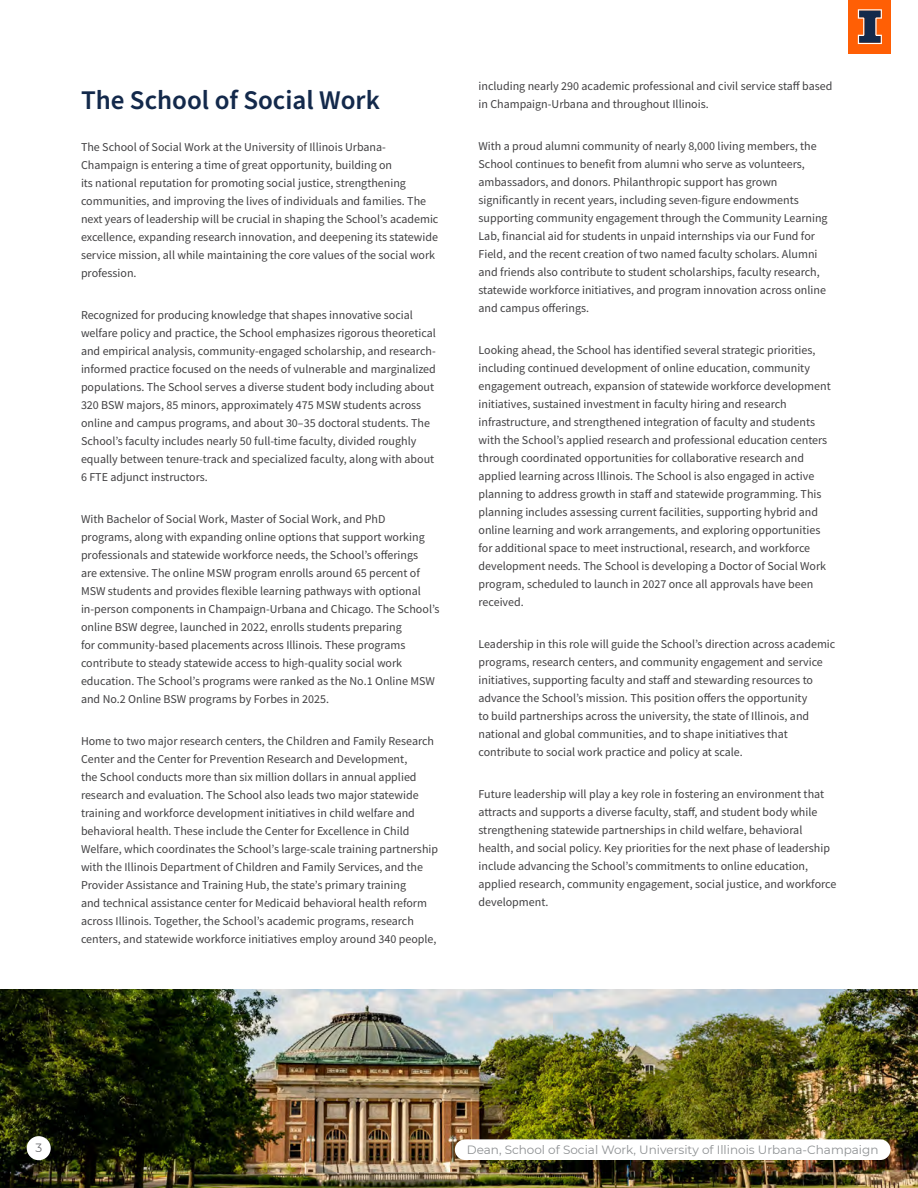
<style>
.page{position:relative;width:918px;height:1188px;background:#fff}
.page>*{position:absolute;margin:0;border:0;box-sizing:border-box;transform-origin:0 0}
.t1{font:600 27px "Source Sans Pro";color:#13294b}
.t2{font:12px/18px "Source Sans Pro";color:#414042}
.t3{font:12px "Montserrat";color:#8e9193}
.t4{font:12px "Montserrat";color:#6d6e71}
</style>
<div class="page">
<img style="left:0;top:989px;width:918px;height:199px">
<div style="left:27px;top:1136px;width:24px;height:24px;background:#fff;border-radius:50%"></div>
<div style="left:455px;top:1139px;width:436px;height:21px;background:#fff;border-radius:10px"></div>
<div style="left:848px;top:0;width:43px;height:54px;background:#ff5f05"></div>
<svg style="left:858px;top:9px;width:24px;height:35px"></svg>
<h1 class="t1" style="left:81px;top:82px;width:300px">The School of Social Work</h1>
<p class="t2" style="left:81px;top:138px;width:359px">The School of Social Work at the University of Illinois Urbana-Champaign is entering a time of great opportunity, building on<br>its national reputation for promoting social justice, strengthening communities, and improving the lives of individuals and families. The next years of leadership will be crucial in shaping the School’s academic excellence, expanding research innovation, and deepening its statewide service mission, all while maintaining the core values of the social work profession.</p>
<p class="t2" style="left:81px;top:306px;width:356px">Recognized for producing knowledge that shapes innovative social welfare policy and practice, the School emphasizes rigorous theoretical and empirical analysis, community-engaged scholarship, and research&shy;informed practice focused on the needs of vulnerable and marginalized populations. The School serves a diverse student body including about 320 BSW majors, 85 minors, approximately 475 MSW students across online and campus programs, and about 30–35 doctoral students. The School’s faculty includes nearly 50 full-time faculty, divided roughly equally between tenure-track and specialized faculty, along with about 6 FTE adjunct instructors.</p>
<p class="t2" style="left:81px;top:510px;width:360px">With Bachelor of Social Work, Master of Social Work, and PhD programs, along with expanding online options that support working professionals and statewide workforce needs, the School’s offerings<br>are extensive. The online MSW program enrolls around 65 percent of MSW students and provides flexible learning pathways with optional in-person components in Champaign-Urbana and Chicago. The School’s online BSW degree, launched in 2022, enrolls students preparing<br>for community-based placements across Illinois. These programs contribute to steady statewide access to high-quality social work education. The School’s programs were ranked as the No.1 Online MSW and No.2 Online BSW programs by Forbes in 2025.</p>
<p class="t2" style="left:81px;top:732px;width:359px">Home to two major research centers, the Children and Family Research Center and the Center for Prevention Research and Development,<br>the School conducts more than six million dollars in annual applied research and evaluation. The School also leads two major statewide training and workforce development initiatives in child welfare and behavioral health. These include the Center for Excellence in Child Welfare, which coordinates the School’s large-scale training partnership with the Illinois Department of Children and Family Services, and the Provider Assistance and Training Hub, the state’s primary training<br>and technical assistance center for Medicaid behavioral health reform across Illinois. Together, the School’s academic programs, research centers, and statewide workforce initiatives employ around 340 people,</p>
<p class="t2" style="left:478px;top:77px;width:355px">including nearly 290 academic professional and civil service staff based in Champaign-Urbana and throughout Illinois.</p>
<p class="t2" style="left:478px;top:137px;width:351px">With a proud alumni community of nearly 8,000 living members, the School continues to benefit from alumni who serve as volunteers, ambassadors, and donors. Philanthropic support has grown significantly in recent years, including seven-figure endowments supporting community engagement through the Community Learning Lab, financial aid for students in unpaid internships via our Fund for Field, and the recent creation of two named faculty scholars. Alumni and friends also contribute to student scholarships, faculty research, statewide workforce initiatives, and program innovation across online and campus offerings.</p>
<p class="t2" style="left:478px;top:341px;width:354px">Looking ahead, the School has identified several strategic priorities, including continued development of online education, community engagement outreach, expansion of statewide workforce development initiatives, sustained investment in faculty hiring and research infrastructure, and strengthened integration of faculty and students with the School’s applied research and professional education centers through coordinated opportunities for collaborative research and applied learning across Illinois. The School is also engaged in active planning to address growth in staff and statewide programming. This planning includes assessing current facilities, supporting hybrid and online learning and work arrangements, and exploring opportunities for additional space to meet instructional, research, and workforce development needs. The School is developing a Doctor of Social Work program, scheduled to launch in 2027 once all approvals have been received.</p>
<p class="t2" style="left:478px;top:635px;width:358px">Leadership in this role will guide the School’s direction across academic programs, research centers, and community engagement and service initiatives, supporting faculty and staff and stewarding resources to advance the School’s mission. This position offers the opportunity<br>to build partnerships across the university, the state of Illinois, and national and global communities, and to shape initiatives that contribute to social work practice and policy at scale.</p>
<p class="t2" style="left:478px;top:785px;width:359px">Future leadership will play a key role in fostering an environment that attracts and supports a diverse faculty, staff, and student body while strengthening statewide partnerships in child welfare, behavioral health, and social policy. Key priorities for the next phase of leadership include advancing the School’s commitments to online education, applied research, community engagement, social justice, and workforce development.</p>
<p class="t4" style="left:35px;top:1140px;width:8px">3</p>
<p class="t3" style="left:467px;top:1141px;width:413px">Dean, School of Social Work, University of Illinois Urbana-Champaign</p>
</div>
